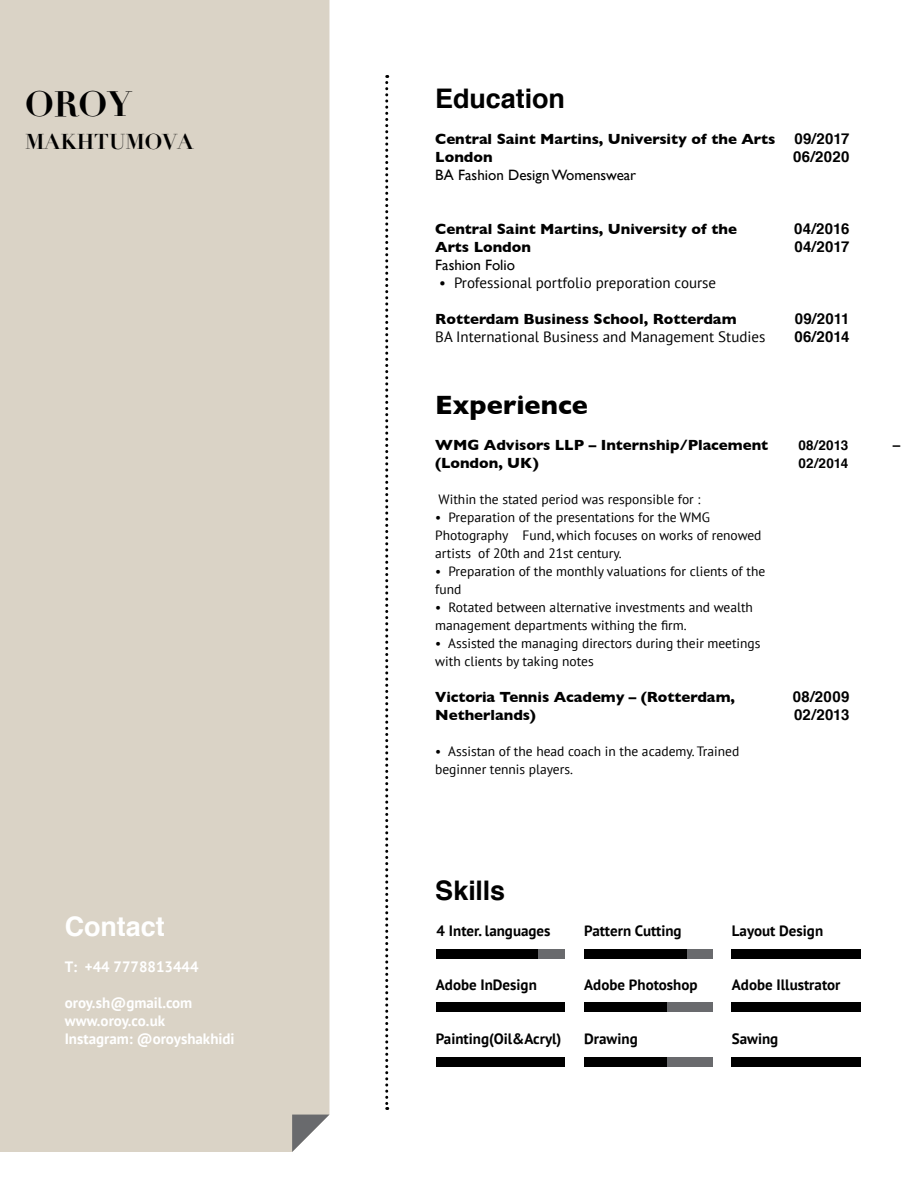
<style>
.page{position:relative;width:918px;height:1188px;background:#fff}
.page>*{position:absolute;margin:0;border:0;box-sizing:border-box;transform-origin:0 0}
.t1{font:700 34.5px "Didot";color:#000}
.t2{font:700 27px "Helvetica";letter-spacing:-.005em;color:#000}
.t3{font:700 27px "Gill Sans";color:#000}
.t4{font:700 27px "Helvetica";color:#fff}
.t5{font:700 21px "Didot";color:#000}
.t6{font:700 15px/18px "Gill Sans";color:#000}
.t7{font:700 15px "PT Sans";color:#000}
.t8{font:15px "PT Sans";color:#000}
.t9{font:700 15px/18px "PT Sans";color:#fff}
.t10{font:700 15px/18px "Helvetica";letter-spacing:.02em;color:#000}
.t11{font:15px "Gill Sans";color:#000}
.t12{font:13.5px/18px "PT Sans";color:#000}
.t13{font:700 13.5px "Helvetica";letter-spacing:.01em;color:#000}
</style>
<div class="page">
<svg style="left:385px;top:75px;width:3px;height:1035px"></svg>
<div style="left:0;top:0;width:329px;height:1152px;background:#dad3c6"></div>
<svg style="left:292px;top:1115px;width:37px;height:37px"></svg>
<div style="left:25px;top:83px;width:294px;height:122px;background:#dad3c6"></div>
<div style="left:437px;top:949px;width:128px;height:10px;background:#696a6d"></div>
<div style="left:584px;top:950px;width:129px;height:9px;background:#696a6d"></div>
<div style="left:584px;top:1002px;width:129px;height:10px;background:#696a6d"></div>
<div style="left:584px;top:1057px;width:129px;height:10px;background:#696a6d"></div>
<div style="left:437px;top:949px;width:101px;height:10px;background:#000"></div>
<div style="left:437px;top:1002px;width:128px;height:10px;background:#000"></div>
<div style="left:437px;top:1057px;width:128px;height:10px;background:#000"></div>
<div style="left:584px;top:950px;width:102px;height:9px;background:#000"></div>
<div style="left:584px;top:1002px;width:82px;height:10px;background:#000"></div>
<div style="left:584px;top:1057px;width:82px;height:10px;background:#000"></div>
<div style="left:732px;top:950px;width:129px;height:9px;background:#000"></div>
<div style="left:732px;top:1002px;width:129px;height:10px;background:#000"></div>
<div style="left:732px;top:1057px;width:129px;height:10px;background:#000"></div>
<h1 class="t1" style="left:25px;top:82px;width:108px">OROY</h1>
<h3 class="t5" style="left:25px;top:129px;width:170px">MAKHTUMOVA</h3>
<h2 class="t4" style="left:65px;top:905px;width:102px">Contact</h2>
<p class="t9" style="left:65px;top:957px;width:135px">T: +44 7778813444</p>
<p class="t9" style="left:65px;top:993px;width:171px">oroy.sh@gmail.com www.oroy.co.uk<br>Instagram: @oroyshakhidi</p>
<h2 class="t2" style="left:435px;top:77px;width:131px">Education</h2>
<p class="t6" style="left:435px;top:130px;width:342px">Central Saint Martins, University of the Arts<br>London</p>
<p class="t11" style="left:435px;top:166px;width:203px">BA Fashion Design Womenswear</p>
<p class="t6" style="left:435px;top:220px;width:303px">Central Saint Martins, University of the<br>Arts London</p>
<p class="t11" style="left:435px;top:256px;width:81px">Fashion Folio</p>
<p class="t8" style="left:439px;top:273px;width:278px">• Professional portfolio preporation course</p>
<p class="t6" style="left:435px;top:310px;width:303px">Rotterdam Business School, Rotterdam</p>
<p class="t8" style="left:435px;top:327px;width:332px">BA International Business and Management Studies</p>
<p class="t10" style="left:793px;top:130px;width:58px">09/2017<br>06/2020</p>
<p class="t10" style="left:794px;top:220px;width:57px">04/2016<br>04/2017</p>
<p class="t10" style="left:794px;top:310px;width:57px">09/2011<br>06/2014</p>
<h2 class="t3" style="left:435px;top:383px;width:154px">Experience</h2>
<p class="t6" style="left:435px;top:436px;width:335px">WMG Advisors LLP – Internship/Placement (London, UK)</p>
<p class="t12" style="left:439px;top:490px;width:263px">Within the stated period was responsible for :</p>
<p class="t12" style="left:435px;top:508px;width:328px">• Preparation of the presentations for the WMG<br>Photography Fund, which focuses on works of renowed artists of 20th and 21st century.</p>
<p class="t12" style="left:435px;top:562px;width:332px">• Preparation of the monthly valuations for clients of the fund</p>
<p class="t12" style="left:435px;top:598px;width:319px">• Rotated between alternative investments and wealth management departments withing the firm.</p>
<p class="t12" style="left:435px;top:634px;width:327px">• Assisted the managing directors during their meetings with clients by taking notes</p>
<p class="t6" style="left:435px;top:688px;width:301px">Victoria Tennis Academy – (Rotterdam,<br>Netherlands)</p>
<p class="t12" style="left:435px;top:742px;width:306px">• Assistan of the head coach in the academy. Trained beginner tennis players.</p>
<p class="t13" style="left:798px;top:434px;width:52px">08/2013</p>
<p class="t13" style="left:893px;top:434px;width:9px">–</p>
<p class="t13" style="left:798px;top:452px;width:52px">02/2014</p>
<p class="t10" style="left:793px;top:688px;width:58px">08/2009<br>02/2013</p>
<h2 class="t2" style="left:435px;top:869px;width:71px">Skills</h2>
<p class="t7" style="left:437px;top:921px;width:115px">4 Inter. languages</p>
<p class="t7" style="left:584px;top:921px;width:99px">Pattern Cutting</p>
<p class="t7" style="left:732px;top:921px;width:93px">Layout Design</p>
<p class="t7" style="left:436px;top:975px;width:103px">Adobe InDesign</p>
<p class="t7" style="left:584px;top:975px;width:115px">Adobe Photoshop</p>
<p class="t7" style="left:732px;top:975px;width:110px">Adobe Illustrator</p>
<p class="t7" style="left:436px;top:1029px;width:127px">Painting(Oil&amp;Acryl)</p>
<p class="t7" style="left:584px;top:1029px;width:55px">Drawing</p>
<p class="t7" style="left:732px;top:1029px;width:48px">Sawing</p>
</div>
